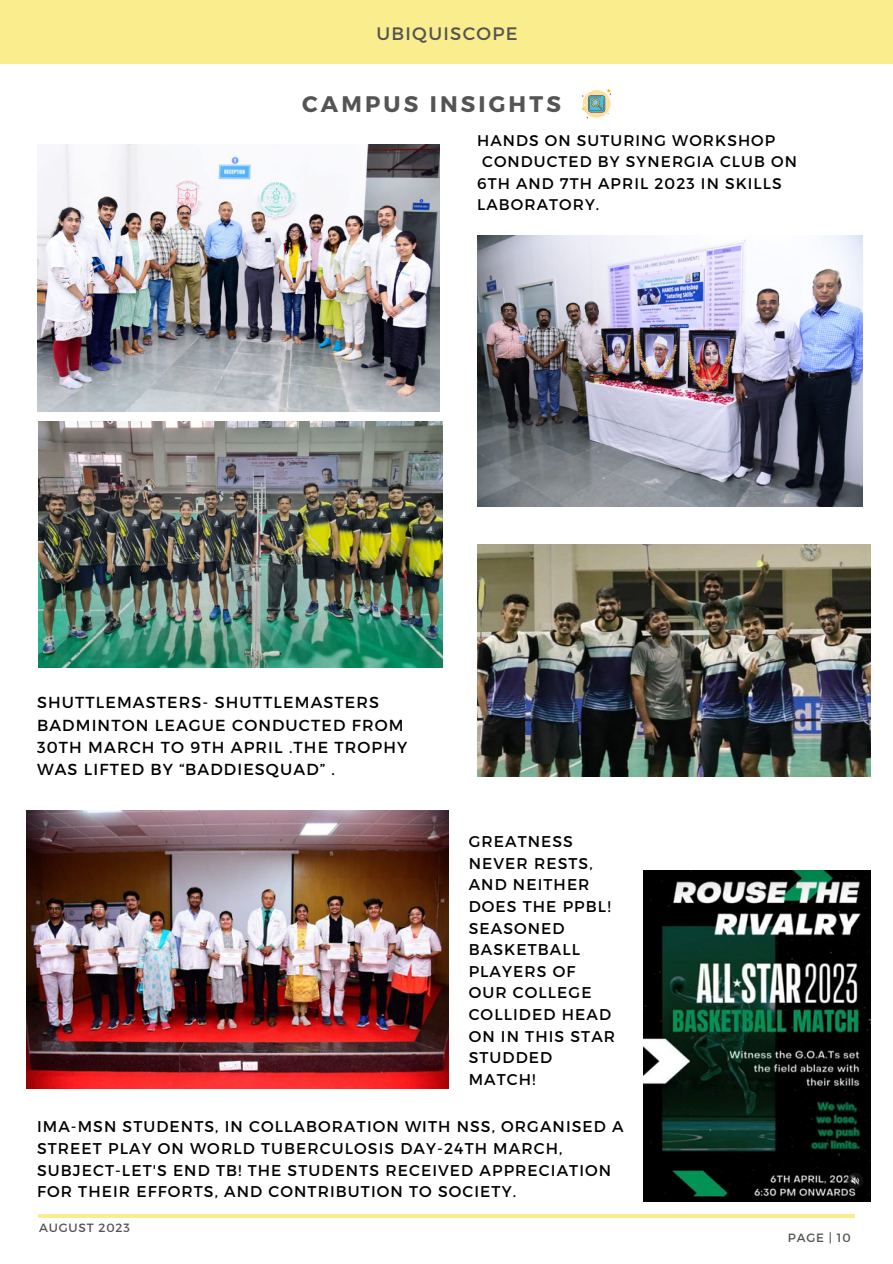
<style>
.page{position:relative;width:893px;height:1264px;background:#fff}
.page>*{position:absolute;margin:0;border:0;box-sizing:border-box;transform-origin:0 0}
.t1{font:700 22.5px "Montserrat";letter-spacing:.14em;color:#545454}
.t2{font:18px "Montserrat";letter-spacing:.07em;color:#545454}
.t3{font:15.9px/22.2px "Montserrat";letter-spacing:.07em;color:#000}
.t4{font:15.6px/21.6px "Montserrat";letter-spacing:.07em;color:#000}
.t5{font:15.45px "Montserrat";letter-spacing:.07em;color:#000}
.t6{font:12px "Montserrat";letter-spacing:.07em;color:#545454}
</style>
<div class="page">
<div style="left:0;top:0;width:892px;height:64px;background:#faed8e"></div>
<hr style="left:38px;top:1214px;width:816px;height:3px;background:#faed8e">
<svg style="left:582px;top:89px;width:29px;height:29px"></svg>
<img style="left:37px;top:144px;width:402px;height:268px">
<img style="left:477px;top:235px;width:385px;height:271px">
<img style="left:477px;top:544px;width:393px;height:232px">
<img style="left:39px;top:421px;width:403px;height:247px">
<img style="left:643px;top:870px;width:227px;height:331px">
<img style="left:27px;top:810px;width:421px;height:278px">
<p class="t2" style="left:376px;top:21px;width:142px">UBIQUISCOPE</p>
<p class="t1" style="left:302px;top:89px;width:260px">CAMPUS INSIGHTS</p>
<p class="t5" style="left:477px;top:131px;width:299px">HANDS ON SUTURING WORKSHOP</p>
<p class="t5" style="left:482px;top:152px;width:316px">CONDUCTED BY SYNERGIA CLUB ON</p>
<p class="t5" style="left:477px;top:173px;width:306px">6TH AND 7TH APRIL 2023 IN SKILLS</p>
<p class="t5" style="left:477px;top:194px;width:124px">LABORATORY.</p>
<p class="t3" style="left:37px;top:690px;width:372px">SHUTTLEMASTERS- SHUTTLEMASTERS<br>BADMINTON LEAGUE CONDUCTED FROM<br>30TH MARCH TO 9TH APRIL .THE TROPHY<br>WAS LIFTED BY “BADDIESQUAD” .</p>
<p class="t4" style="left:468px;top:830px;width:148px">GREATNESS<br>NEVER RESTS,<br>AND NEITHER<br>DOES THE PPBL!<br>SEASONED<br>BASKETBALL<br>PLAYERS OF<br>OUR COLLEGE<br>COLLIDED HEAD<br>ON IN THIS STAR<br>STUDDED<br>MATCH!</p>
<p class="t4" style="left:37px;top:1115px;width:588px">IMA-MSN STUDENTS, IN COLLABORATION WITH NSS, ORGANISED A STREET PLAY ON WORLD TUBERCULOSIS DAY-24TH MARCH, SUBJECT-LET'S END TB! THE STUDENTS RECEIVED APPRECIATION FOR THEIR EFFORTS, AND CONTRIBUTION TO SOCIETY.</p>
<p class="t6" style="left:39px;top:1219px;width:92px">AUGUST 2023</p>
<p class="t6" style="left:787px;top:1230px;width:64px">PAGE | 10</p>
</div>
